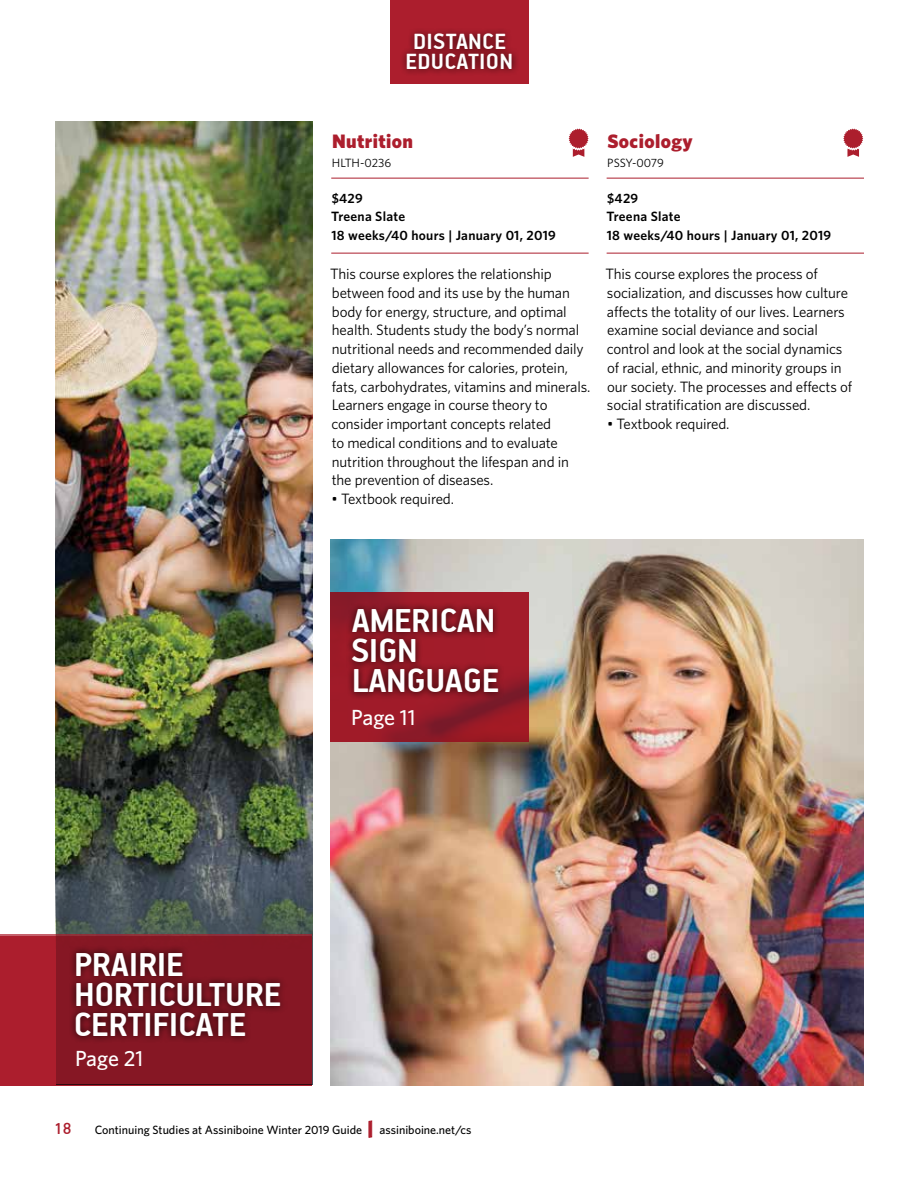
<style>
.page{position:relative;width:918px;height:1188px;background:#fff}
.page>*{position:absolute;margin:0;border:0;box-sizing:border-box;transform-origin:0 0}
.t1{font:700 37.65px/30px "PF Handbook Pro";letter-spacing:-.01em;color:#fff}
.t2{font:700 25.05px/19.5px "PF Handbook Pro";letter-spacing:.01em;color:#fff;text-align:center}
.t3{font:500 21.9px "Whitney";letter-spacing:-.005em;color:#fff}
.t4{font:900 19.5px "Whitney";letter-spacing:.02em;color:#ac1e2d}
.t5{font:500 18px "PF Handbook Pro";color:#ac1e2d}
.t6{font:15px/18.8px "Whitney";letter-spacing:-.01em;color:#000}
.t7{font:600 13.5px/18.8px "Whitney";letter-spacing:.02em;color:#000}
.t8{font:500 12px "Whitney";color:#000}
.t9{font:12px "Whitney";color:#000}
.s1{font-weight:900;font-size:18px;color:#ac1e2d}
</style>
<div class="page">
<div style="left:369px;top:1121px;width:3px;height:17px;border:1px solid #ac1e2d"></div>
<div style="left:390px;top:0;width:139px;height:84px;background:#ac1e2d"></div>
<div style="left:400px;top:27px;width:120px;height:50px;background:#000;opacity:.75"></div>
<hr style="left:331px;top:178px;width:258px;height:1px;background:#ac1e2d">
<hr style="left:331px;top:253px;width:258px;height:1px;background:#ac1e2d">
<hr style="left:607px;top:178px;width:257px;height:1px;background:#ac1e2d">
<hr style="left:607px;top:253px;width:257px;height:1px;background:#ac1e2d">
<img style="left:56px;top:122px;width:256px;height:813px">
<img style="left:331px;top:539px;width:533px;height:546px">
<svg style="left:0;top:935px;width:312px;height:149px;background:#931927"></svg>
<svg style="left:331px;top:592px;width:198px;height:149px;background:#971a28"></svg>
<div style="left:68px;top:945px;width:220px;height:99px;background:#000;opacity:.75"></div>
<div style="left:345px;top:601px;width:160px;height:99px;background:#000;opacity:.75"></div>
<svg style="left:569px;top:129px;width:20px;height:28px"></svg>
<svg style="left:843px;top:129px;width:20px;height:28px"></svg>
<h2 class="t2" style="left:405px;top:31px;width:109px">DISTANCE<br>EDUCATION</h2>
<h3 class="t4" style="left:332px;top:128px;width:82px">Nutrition</h3>
<p class="t9" style="left:332px;top:154px;width:61px">HLTH-0236</p>
<p class="t7" style="left:331px;top:188px;width:226px">$429<br>Treena Slate<br>18 weeks/40 hours | January 01, 2019</p>
<p class="t6" style="left:330px;top:264px;width:262px">This course explores the relationship between food and its use by the human body for energy, structure, and optimal health. Students study the body’s normal nutritional needs and recommended daily dietary allowances for calories, protein, fats, carbohydrates, vitamins and minerals.<br>Learners engage in course theory to consider important concepts related<br>to medical conditions and to evaluate nutrition throughout the lifespan and in the prevention of diseases.</p>
<p class="t6" style="left:332px;top:489px;width:124px">• Textbook required.</p>
<h3 class="t4" style="left:607px;top:128px;width:87px">Sociology</h3>
<p class="t9" style="left:607px;top:154px;width:58px">PSSY-0079</p>
<p class="t7" style="left:607px;top:188px;width:226px">$429<br>Treena Slate<br>18 weeks/40 hours | January 01, 2019</p>
<p class="t6" style="left:606px;top:264px;width:248px">This course explores the process of socialization, and discusses how culture affects the totality of our lives. Learners examine social deviance and social control and look at the social dynamics of racial, ethnic, and minority groups in our society. The processes and effects of social stratification are discussed.</p>
<p class="t6" style="left:607px;top:414px;width:124px">• Textbook required.</p>
<h1 class="t1" style="left:351px;top:605px;width:150px">AMERICAN<br>SIGN<br>LANGUAGE</h1>
<h3 class="t3" style="left:351px;top:703px;width:66px">Page 11</h3>
<h1 class="t1" style="left:74px;top:948px;width:209px">PRAIRIE<br>HORTICULTURE<br>CERTIFICATE</h1>
<h3 class="t3" style="left:75px;top:1044px;width:70px">Page 21</h3>
<p class="t5" style="left:54px;top:1118px;width:19px">18</p>
<p class="t8" style="left:95px;top:1122px;width:378px">Continuing Studies at Assiniboine Winter 2019 Guide <span class="s1">|</span> assiniboine.net/cs</p>
</div>
